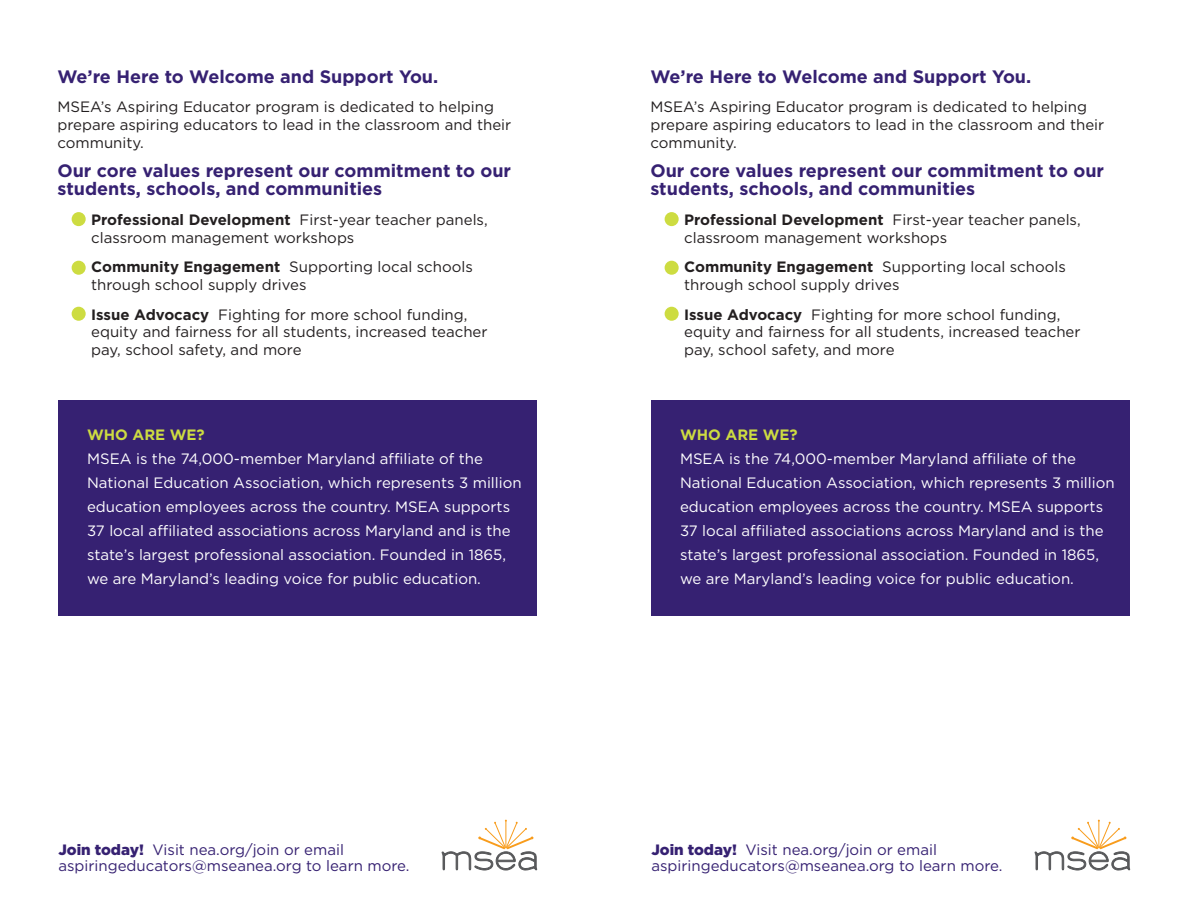
<style>
.page{position:relative;width:1188px;height:918px;background:#fff}
.page>*{position:absolute;margin:0;border:0;box-sizing:border-box;transform-origin:0 0}
.t1{font:700 18px/17.7px "Gotham HTF";color:#362172}
.t2{font:15px/17.7px "Gotham HTF";color:#231f20}
.t3{font:15px/24px "Gotham HTF";color:#fff}
.t4{font:15px/16.2px "Gotham HTF";color:#362172}
.s1{font-weight:700}
.s2{font-weight:700;color:#cddc41}
.s3{font-weight:900}
</style>
<div class="page">
<div style="left:59px;top:400px;width:478px;height:216px;background:#362172"></div>
<svg style="left:442px;top:820px;width:95px;height:50px"></svg>
<div style="left:72px;top:212px;width:14px;height:14px;background:#cddc41;border-radius:50%"></div>
<div style="left:72px;top:261px;width:14px;height:14px;background:#cddc41;border-radius:50%"></div>
<div style="left:72px;top:307px;width:14px;height:14px;background:#cddc41;border-radius:50%"></div>
<div style="left:652px;top:400px;width:478px;height:216px;background:#362172"></div>
<svg style="left:1035px;top:820px;width:95px;height:50px"></svg>
<div style="left:665px;top:212px;width:14px;height:14px;background:#cddc41;border-radius:50%"></div>
<div style="left:665px;top:261px;width:14px;height:14px;background:#cddc41;border-radius:50%"></div>
<div style="left:665px;top:307px;width:14px;height:14px;background:#cddc41;border-radius:50%"></div>
<p class="t1" style="left:57px;top:67px;width:382px">We’re Here to Welcome and Support You.</p>
<p class="t2" style="left:57px;top:98px;width:455px">MSEA’s Aspiring Educator program is dedicated to helping prepare aspiring educators to lead in the classroom and their community.</p>
<p class="t1" style="left:57px;top:162px;width:455px">Our core values represent our commitment to our students, schools, and communities</p>
<p class="t2" style="left:91px;top:210px;width:398px"><span class="s1">Professional Development</span> First-year teacher panels, classroom management workshops</p>
<p class="t2" style="left:91px;top:258px;width:383px"><span class="s1">Community Engagement</span> Supporting local schools through school supply drives</p>
<p class="t2" style="left:91px;top:305px;width:398px"><span class="s1">Issue Advocacy</span> Fighting for more school funding, equity and fairness for all students, increased teacher pay, school safety, and more</p>
<p class="t3" style="left:87px;top:423px;width:436px"><span class="s2">WHO ARE WE?<br></span>MSEA is the 74,000-member Maryland affiliate of the National Education Association, which represents 3 million education employees across the country. MSEA supports 37 local affiliated associations across Maryland and is the state’s largest professional association. Founded in 1865, we are Maryland’s leading voice for public education.</p>
<p class="t4" style="left:58px;top:841px;width:353px"><span class="s3">Join today!</span> Visit nea.org/join or email aspiringeducators@mseanea.org to learn more.</p>
<p class="t1" style="left:650px;top:67px;width:382px">We’re Here to Welcome and Support You.</p>
<p class="t2" style="left:650px;top:98px;width:455px">MSEA’s Aspiring Educator program is dedicated to helping prepare aspiring educators to lead in the classroom and their community.</p>
<p class="t1" style="left:650px;top:162px;width:455px">Our core values represent our commitment to our students, schools, and communities</p>
<p class="t2" style="left:684px;top:210px;width:398px"><span class="s1">Professional Development</span> First-year teacher panels, classroom management workshops</p>
<p class="t2" style="left:684px;top:258px;width:383px"><span class="s1">Community Engagement</span> Supporting local schools through school supply drives</p>
<p class="t2" style="left:684px;top:305px;width:398px"><span class="s1">Issue Advocacy</span> Fighting for more school funding, equity and fairness for all students, increased teacher pay, school safety, and more</p>
<p class="t3" style="left:680px;top:423px;width:436px"><span class="s2">WHO ARE WE?<br></span>MSEA is the 74,000-member Maryland affiliate of the National Education Association, which represents 3 million education employees across the country. MSEA supports 37 local affiliated associations across Maryland and is the state’s largest professional association. Founded in 1865, we are Maryland’s leading voice for public education.</p>
<p class="t4" style="left:651px;top:841px;width:353px"><span class="s3">Join today!</span> Visit nea.org/join or email aspiringeducators@mseanea.org to learn more.</p>
</div>
